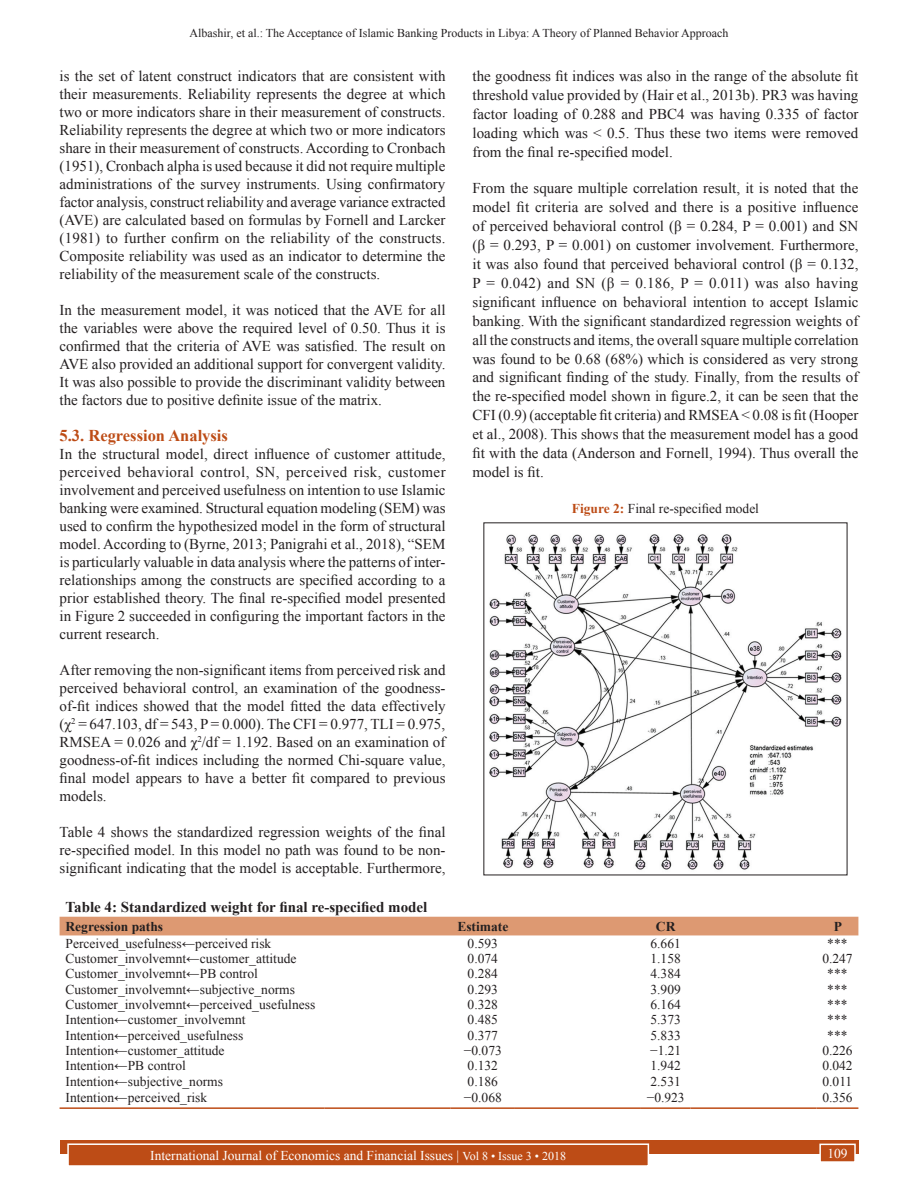
<style>
.page{position:relative;width:918px;height:1188px;background:#fff}
.page>*{position:absolute;margin:0;border:0;box-sizing:border-box;transform-origin:0 0}
.t1{font:700 16.5px "Times New Roman";color:#bd4c16}
.TX{font:15px/18px "Times New Roman";color:#231f20;text-align:justify}
.TT{font:700 15px "Times New Roman";color:#231f20}
.TB{font:13.5px "Times New Roman";color:#231f20}
.t2{font:13.5px "Times New Roman";color:#fff}
.TBL{font:13.5px "Times New Roman";color:#231f20}
.FGC{font:13.5px "Times New Roman";color:#231f20}
.TCH{font:700 13.5px "Times New Roman";color:#231f20}
.t3{font:12px "Times New Roman";color:#231f20}
.s1{font-weight:700;color:#bd4c16}
.s2{font-size:12px}
</style>
<div class="page">
<div style="left:60px;top:1140px;width:798px;height:13px;background:#bd4c16"></div>
<div style="left:68px;top:1144px;width:580px;height:22px;background:#bd4c16"></div>
<div style="left:67px;top:1143px;width:582px;height:24px;border:2px solid #fff"></div>
<div style="left:820px;top:1144px;width:35px;height:18px;background:#bd4c16"></div>
<div style="left:819px;top:1144px;width:37px;height:19px;border:2px solid #fff"></div>
<div style="left:60px;top:917px;width:798px;height:18px;background:#dd9972"></div>
<hr style="left:60px;top:1107px;width:265px;height:2px;background:#bd4c16">
<hr style="left:325px;top:1107px;width:126px;height:2px;background:#bd4c16">
<hr style="left:451px;top:1107px;width:64px;height:2px;background:#bd4c16">
<hr style="left:515px;top:1107px;width:126px;height:2px;background:#bd4c16">
<hr style="left:641px;top:1107px;width:49px;height:2px;background:#bd4c16">
<hr style="left:690px;top:1107px;width:126px;height:2px;background:#bd4c16">
<hr style="left:816px;top:1107px;width:42px;height:2px;background:#bd4c16">
<img style="left:489px;top:534px;width:353px;height:336px">
<p class="t3" style="left:190px;top:25px;width:540px">Albashir, et al.: The Acceptance of Islamic Banking Products in Libya: A Theory of Planned Behavior Approach</p>
<p class="TX" style="left:472px;top:66px;width:388px;line-height:18.9px">the goodness fit indices was also in the range of the absolute fit threshold value provided by (Hair et al., 2013b). PR3 was having factor loading of 0.288 and PBC4 was having 0.335 of factor loading which was &lt; 0.5. Thus these two items were removed from the final re-specified model.</p>
<p class="TX" style="left:472px;top:179px;width:388px;line-height:18.9px">From the square multiple correlation result, it is noted that the model fit criteria are solved and there is a positive influence of perceived behavioral control (β = 0.284, P = 0.001) and SN (β = 0.293, P = 0.001) on customer involvement. Furthermore, it was also found that perceived behavioral control (β = 0.132, P = 0.042) and SN (β = 0.186, P = 0.011) was also having significant influence on behavioral intention to accept Islamic banking. With the significant standardized regression weights of all the constructs and items, the overall square multiple correlation was found to be 0.68 (68%) which is considered as very strong and significant finding of the study. Finally, from the results of the re-specified model shown in figure.2, it can be seen that the CFI (0.9) (acceptable fit criteria) and RMSEA &lt; 0.08 is fit (Hooper et al., 2008). This shows that the measurement model has a good fit with the data (Anderson and Fornell, 1994). Thus overall the model is fit.</p>
<p class="FGC" style="left:572px;top:499px;width:189px"><span class="s1">Figure 2:</span> Final re-specified model</p>
<p class="TX" style="left:60px;top:66px;width:387px">is the set of latent construct indicators that are consistent with their measurements. Reliability represents the degree at which two or more indicators share in their measurement of constructs.<br>Reliability represents the degree at which two or more indicators share in their measurement of constructs. According to Cronbach (1951), Cronbach alpha is used because it did not require multiple administrations of the survey instruments. Using confirmatory factor analysis, construct reliability and average variance extracted (AVE) are calculated based on formulas by Fornell and Larcker (1981) to further confirm on the reliability of the constructs.<br>Composite reliability was used as an indicator to determine the reliability of the measurement scale of the constructs.</p>
<p class="TX" style="left:60px;top:300px;width:387px">In the measurement model, it was noticed that the AVE for all the variables were above the required level of 0.50. Thus it is confirmed that the criteria of AVE was satisfied. The result on AVE also provided an additional support for convergent validity.<br>It was also possible to provide the discriminant validity between the factors due to positive definite issue of the matrix.</p>
<h2 class="t1" style="left:60px;top:424px;width:170px">5.3. Regression Analysis</h2>
<p class="TX" style="left:60px;top:444px;width:388px">In the structural model, direct influence of customer attitude, perceived behavioral control, SN, perceived risk, customer involvement and perceived usefulness on intention to use Islamic banking were examined. Structural equation modeling (SEM) was used to confirm the hypothesized model in the form of structural model. According to (Byrne, 2013; Panigrahi et al., 2018), “SEM is particularly valuable in data analysis where the patterns of inter&shy;relationships among the constructs are specified according to a prior established theory. The final re-specified model presented in Figure 2 succeeded in configuring the important factors in the current research.</p>
<p class="TX" style="left:60px;top:660px;width:388px">After removing the non-significant items from perceived risk and perceived behavioral control, an examination of the goodness&shy;of-fit indices showed that the model fitted the data effectively (χ<sup>2</sup> = 647.103, df = 543, P = 0.000). The CFI = 0.977, TLI = 0.975, RMSEA = 0.026 and χ<sup>2</sup>/df = 1.192. Based on an examination of goodness-of-fit indices including the normed Chi-square value, final model appears to have a better fit compared to previous models.</p>
<p class="TX" style="left:60px;top:822px;width:387px">Table 4 shows the standardized regression weights of the final re-specified model. In this model no path was found to be non&shy;significant indicating that the model is acceptable. Furthermore,</p>
<p class="TT" style="left:66px;top:896px;width:363px">Table 4: Standardized weight for final re‑specified model</p>
<p class="TCH" style="left:66px;top:917px;width:99px">Regression paths</p>
<p class="TCH" style="left:457px;top:917px;width:52px">Estimate</p>
<p class="TCH" style="left:656px;top:917px;width:21px">CR</p>
<p class="TCH" style="left:834px;top:917px;width:10px">P</p>
<p class="TB" style="left:66px;top:934px;width:207px">Perceived_usefulness←perceived risk</p>
<p class="TB" style="left:468px;top:934px;width:32px">0.593</p>
<p class="TB" style="left:650px;top:934px;width:32px">6.661</p>
<p class="TB" style="left:827px;top:934px;width:22px">***</p>
<p class="TB" style="left:66px;top:949px;width:232px">Customer_involvemnt←customer_attitude</p>
<p class="TB" style="left:468px;top:949px;width:32px">0.074</p>
<p class="TB" style="left:650px;top:949px;width:32px">1.158</p>
<p class="TB" style="left:822px;top:949px;width:31px">0.247</p>
<p class="TB" style="left:66px;top:964px;width:194px">Customer_involvemnt←PB control</p>
<p class="TB" style="left:468px;top:964px;width:32px">0.284</p>
<p class="TB" style="left:650px;top:964px;width:32px">4.384</p>
<p class="TB" style="left:827px;top:964px;width:22px">***</p>
<p class="TB" style="left:66px;top:980px;width:231px">Customer_involvemnt←subjective_norms</p>
<p class="TB" style="left:468px;top:980px;width:32px">0.293</p>
<p class="TB" style="left:650px;top:980px;width:32px">3.909</p>
<p class="TB" style="left:827px;top:980px;width:22px">***</p>
<p class="TB" style="left:66px;top:995px;width:251px">Customer_involvemnt←perceived_usefulness</p>
<p class="TB" style="left:468px;top:995px;width:32px">0.328</p>
<p class="TB" style="left:650px;top:995px;width:32px">6.164</p>
<p class="TB" style="left:827px;top:995px;width:22px">***</p>
<p class="TB" style="left:66px;top:1010px;width:181px">Intention←customer_involvemnt</p>
<p class="TB" style="left:468px;top:1010px;width:32px">0.485</p>
<p class="TB" style="left:650px;top:1010px;width:32px">5.373</p>
<p class="TB" style="left:827px;top:1010px;width:22px">***</p>
<p class="TB" style="left:66px;top:1026px;width:179px">Intention←perceived_usefulness</p>
<p class="TB" style="left:468px;top:1026px;width:32px">0.377</p>
<p class="TB" style="left:650px;top:1026px;width:32px">5.833</p>
<p class="TB" style="left:827px;top:1026px;width:22px">***</p>
<p class="TB" style="left:66px;top:1041px;width:160px">Intention←customer_attitude</p>
<p class="TB" style="left:464px;top:1041px;width:39px">−0.073</p>
<p class="TB" style="left:650px;top:1041px;width:33px">−1.21</p>
<p class="TB" style="left:822px;top:1041px;width:31px">0.226</p>
<p class="TB" style="left:66px;top:1056px;width:122px">Intention←PB control</p>
<p class="TB" style="left:468px;top:1056px;width:32px">0.132</p>
<p class="TB" style="left:650px;top:1056px;width:32px">1.942</p>
<p class="TB" style="left:822px;top:1056px;width:31px">0.042</p>
<p class="TB" style="left:66px;top:1072px;width:159px">Intention←subjective_norms</p>
<p class="TB" style="left:468px;top:1072px;width:32px">0.186</p>
<p class="TB" style="left:650px;top:1072px;width:32px">2.531</p>
<p class="TB" style="left:822px;top:1072px;width:31px">0.011</p>
<p class="TBL" style="left:66px;top:1088px;width:143px">Intention←perceived_risk</p>
<p class="TBL" style="left:464px;top:1088px;width:39px">−0.068</p>
<p class="TBL" style="left:647px;top:1088px;width:39px">−0.923</p>
<p class="TBL" style="left:822px;top:1088px;width:31px">0.356</p>
<p class="t2" style="left:150px;top:1146px;width:417px">International Journal of Economics and Financial Issues | <span class="s2">Vol 8 • Issue 3 • 2018</span></p>
<p class="t2" style="left:827px;top:1144px;width:22px">109</p>
</div>
